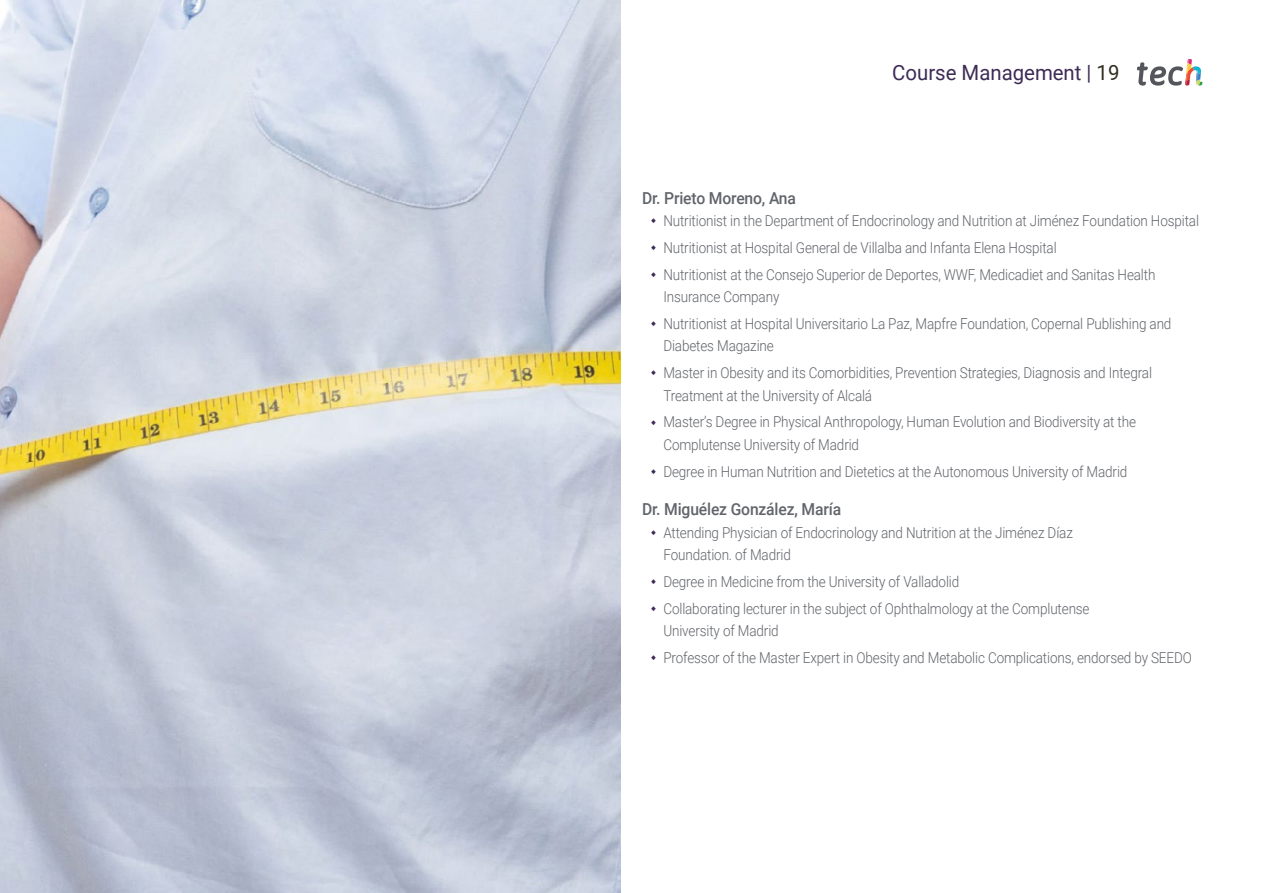
<style>
.page{position:relative;width:1263px;height:893px;background:#fff}
.page>*{position:absolute;margin:0;border:0;box-sizing:border-box;transform-origin:0 0}
.t1{font:21px "Roboto";color:#3e2b56}
.t2{font:500 16.5px "Roboto";letter-spacing:-.01em;color:#61646a;scale:.95 1}
.t3{font:300 15px/26.7px "Roboto";letter-spacing:-.01em;color:#61646a;scale:.9 1}
.s1{color:#312e20}
</style>
<div class="page">
<img style="left:0;top:0;width:621px;height:893px">
<svg style="left:1137px;top:59px;width:65px;height:27px"></svg>
<h1 class="t1" style="left:892px;top:57px;width:229px">Course Management | <span class="s1">19</span></h1>
<p class="t2" style="left:642px;top:186px;width:163px">Dr. Prieto Moreno, Ana</p>
<p class="t3" style="left:663px;top:207px;width:597px">Nutritionist in the Department of Endocrinology and Nutrition at Jiménez Foundation Hospital<br>Nutritionist at Hospital General de Villalba and Infanta Elena Hospital<br>Nutritionist at the Consejo Superior de Deportes, WWF, Medicadiet and Sanitas Health</p>
<p class="t3" style="left:663px;top:283px;width:566px">Insurance Company<br>Nutritionist at Hospital Universitario La Paz, Mapfre Foundation, Copernal Publishing and</p>
<p class="t3" style="left:663px;top:332px;width:544px">Diabetes Magazine<br>Master in Obesity and its Comorbidities, Prevention Strategies, Diagnosis and Integral</p>
<p class="t3" style="left:663px;top:381px;width:527px">Treatment at the University of Alcalá<br>Master’s Degree in Physical Anthropology, Human Evolution and Biodiversity at the</p>
<p class="t3" style="left:663px;top:431px;width:517px">Complutense University of Madrid<br>Degree in Human Nutrition and Dietetics at the Autonomous University of Madrid</p>
<p class="t2" style="left:642px;top:498px;width:211px">Dr. Miguélez González, María</p>
<p class="t3" style="left:663px;top:521px;width:456px;line-height:22.5px">Attending Physician of Endocrinology and Nutrition at the Jiménez Díaz<br>Foundation. of Madrid</p>
<p class="t3" style="left:663px;top:568px;width:475px">Degree in Medicine from the University of Valladolid<br>Collaborating lecturer in the subject of Ophthalmology at the Complutense</p>
<p class="t3" style="left:663px;top:617px;width:589px">University of Madrid<br>Professor of the Master Expert in Obesity and Metabolic Complications, endorsed by SEEDO</p>
</div>
